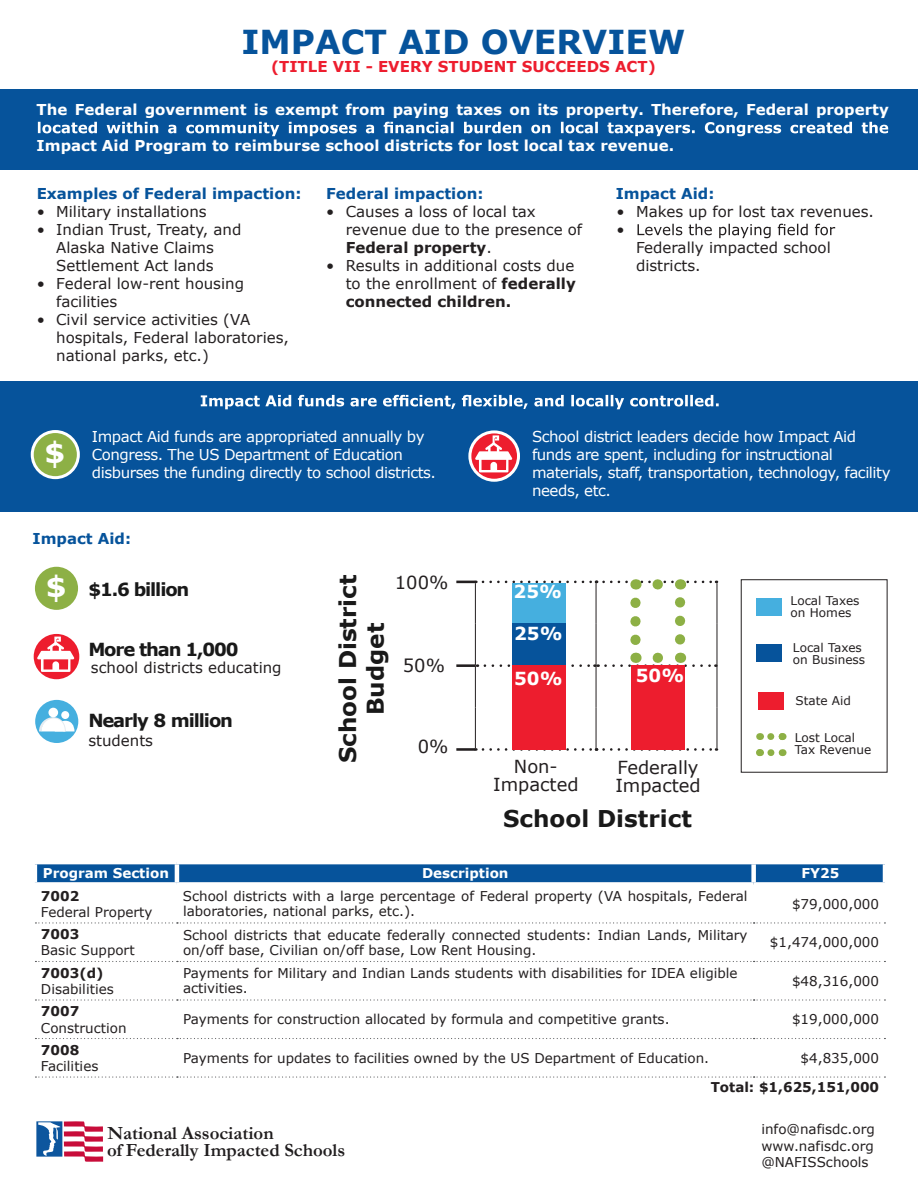
<style>
.page{position:relative;width:918px;height:1188px;background:#fff}
.page>*{position:absolute;margin:0;border:0;box-sizing:border-box;transform-origin:0 0}
.t1{font:700 33px "Verdana";color:#06539b}
.t2{font:700 29.25px "Verdana";color:#fff}
.t3{font:700 23.1px/27.8px "Verdana";color:#191919;text-align:center}
.t4{font:700 18.75px/17.4px "Garamond";color:#201d1e}
.t5{font:18px/18px "Verdana";color:#231f20}
.t6{font:700 18px "Verdana";letter-spacing:-.06em;color:#191919}
.t7{font:700 18px "Verdana";color:#fff}
.t8{font:15px/18px "Verdana";color:#231f20}
.t9{font:15px/18px "Verdana";letter-spacing:-.03em;color:#fff}
.t10{font:700 15px "Verdana";color:#fff}
.t11{font:700 15px "Verdana";color:#06539b}
.t12{font:700 15px "Verdana";color:#ed1d2e}
.t13{font:13.5px/15px "Verdana";color:#231f20}
.t14{font:700 13.5px "Verdana";color:#231f20}
.t15{font:700 13.5px "Verdana";color:#fff}
.t16{font:12px/12px "Verdana";color:#231f20}
.s1{font-weight:700}
</style>
<div class="page">
<div style="left:0;top:381px;width:918px;height:131px;background:#06539b"></div>
<svg style="left:638px;top:224px;width:197px;height:14px"></svg>
<svg style="left:472px;top:437px;width:48px;height:41px"></svg>
<svg style="left:470px;top:432px;width:49px;height:48px"></svg>
<div style="left:468px;top:430px;width:52px;height:52px;border:3px solid #fff;border-radius:50%"></div>
<div style="left:32px;top:432px;width:46px;height:46px;background:#8db045;border-radius:50%"></div>
<div style="left:31px;top:430px;width:49px;height:49px;border:3px solid #fff;border-radius:50%"></div>
<div style="left:37px;top:864px;width:846px;height:18px;background:#06539b"></div>
<svg style="left:35px;top:922px;width:850px;height:2px"></svg>
<svg style="left:35px;top:961px;width:850px;height:1px"></svg>
<svg style="left:35px;top:999px;width:850px;height:2px"></svg>
<hr style="left:175px;top:864px;width:4px;height:18px;background:#fff">
<div style="left:751px;top:864px;width:5px;height:18px;background:#fff"></div>
<svg style="left:35px;top:1038px;width:850px;height:1px"></svg>
<svg style="left:35px;top:1076px;width:850px;height:2px"></svg>
<svg style="left:36px;top:1121px;width:67px;height:41px"></svg>
<svg style="left:201px;top:395px;width:518px;height:14px"></svg>
<div style="left:0;top:90px;width:918px;height:80px;background:#06539b"></div>
<svg style="left:38px;top:122px;width:850px;height:14px"></svg>
<div style="left:756px;top:598px;width:26px;height:18px;background:#45afdf"></div>
<div style="left:756px;top:644px;width:26px;height:18px;background:#06539b"></div>
<div style="left:758px;top:692px;width:26px;height:18px;background:#ed1d2e"></div>
<svg style="left:756px;top:733px;width:30px;height:23px"></svg>
<hr style="left:456px;top:748px;width:19px;height:3px;background:#231f20">
<hr style="left:717px;top:583px;width:1px;height:41px;background:#231f20">
<hr style="left:717px;top:624px;width:1px;height:42px;background:#231f20">
<hr style="left:596px;top:666px;width:1px;height:42px;background:#231f20">
<hr style="left:717px;top:666px;width:1px;height:42px;background:#231f20">
<hr style="left:596px;top:708px;width:1px;height:40px;background:#231f20">
<hr style="left:717px;top:708px;width:1px;height:40px;background:#231f20">
<hr style="left:475px;top:666px;width:1px;height:42px;background:#231f20">
<hr style="left:475px;top:708px;width:1px;height:40px;background:#231f20">
<svg style="left:483px;top:748px;width:114px;height:3px"></svg>
<svg style="left:604px;top:748px;width:113px;height:3px"></svg>
<div style="left:513px;top:665px;width:53px;height:85px;background:#ed1d2e"></div>
<div style="left:632px;top:665px;width:53px;height:85px;background:#ed1d2e"></div>
<svg style="left:456px;top:579px;width:261px;height:88px"></svg>
<svg style="left:32px;top:632px;width:49px;height:49px"></svg>
<div style="left:31px;top:631px;width:51px;height:51px;border:3px solid #fff;border-radius:50%"></div>
<svg style="left:37px;top:636px;width:37px;height:36px"></svg>
<div style="left:33px;top:565px;width:47px;height:46px;background:#8db045;border-radius:50%"></div>
<div style="left:32px;top:564px;width:49px;height:49px;border:3px solid #fff;border-radius:50%"></div>
<svg style="left:34px;top:698px;width:46px;height:47px"></svg>
<div style="left:32px;top:697px;width:49px;height:49px;border:3px solid #fff;border-radius:50%"></div>
<div style="left:61px;top:711px;width:8px;height:8px;background:#fff;border-radius:50%"></div>
<svg style="left:38px;top:716px;width:36px;height:18px"></svg>
<div style="left:48px;top:708px;width:10px;height:9px;background:#fff;border-radius:50%"></div>
<svg style="left:475px;top:434px;width:37px;height:38px"></svg>
<h1 class="t1" style="left:242px;top:19px;width:445px">IMPACT AID OVERVIEW</h1>
<p class="t12" style="left:271px;top:56px;width:386px">(TITLE VII - EVERY STUDENT SUCCEEDS ACT)</p>
<p class="t10" style="left:37px;top:99px;width:854px">The Federal government is exempt from paying taxes on its property. Therefore, Federal property</p>
<p class="t10" style="left:37px;top:135px;width:639px">Impact Aid Program to reimburse school districts for lost local tax revenue.</p>
<p class="t11" style="left:37px;top:183px;width:266px">Examples of Federal impaction:</p>
<p class="t8" style="left:37px;top:203px;width:171px">• Military installations</p>
<p class="t8" style="left:37px;top:221px;width:206px;text-align:center">• Indian Trust, Treaty, and<br>Alaska Native Claims<br>Settlement Act lands</p>
<p class="t8" style="left:56px;top:275px;width:189px;text-indent:-19px">• Federal low-rent housing facilities</p>
<p class="t8" style="left:56px;top:311px;width:234px;text-indent:-19px">• Civil service activities (VA hospitals, Federal laboratories, national parks, etc.)</p>
<p class="t11" style="left:326px;top:183px;width:159px">Federal impaction:</p>
<p class="t8" style="left:346px;top:203px;width:238px;text-indent:-20px">• Causes a loss of local tax revenue due to the presence of<br><span class="s1">Federal property</span>.</p>
<p class="t8" style="left:346px;top:257px;width:232px;text-align:justify;text-indent:-20px">• Results in additional costs due to the enrollment of <span class="s1">federally connected children.</span></p>
<p class="t11" style="left:616px;top:183px;width:100px">Impact Aid:</p>
<p class="t8" style="left:617px;top:203px;width:259px">• Makes up for lost tax revenues.</p>
<p class="t8" style="left:617px;top:221px;width:10px">•</p>
<p class="t8" style="left:636px;top:239px;width:196px">Federally impacted school</p>
<p class="t8" style="left:636px;top:257px;width:66px">districts.</p>
<h2 class="t2" style="left:45px;top:432px;width:22px">$</h2>
<p class="t9" style="left:92px;top:427px;width:346px">Impact Aid funds are appropriated annually by<br>Congress. The US Department of Education disburses the funding directly to school districts.</p>
<p class="t9" style="left:532px;top:427px;width:360px">School district leaders decide how Impact Aid funds are spent, including for instructional materials, staff, transportation, technology, facility needs, etc.</p>
<p class="t11" style="left:32px;top:528px;width:100px">Impact Aid:</p>
<h2 class="t2" style="left:46px;top:566px;width:22px">$</h2>
<h3 class="t6" style="left:88px;top:577px;width:103px">$1.6 billion</h3>
<h3 class="t6" style="left:88px;top:636px;width:152px">More than 1,000</h3>
<p class="t8" style="left:91px;top:658px;width:192px">school districts educating</p>
<h3 class="t6" style="left:88px;top:707px;width:146px">Nearly 8 million</h3>
<p class="t8" style="left:88px;top:731px;width:66px">students</p>
<h3 class="t3" style="left:333px;top:763px;width:190px;rotate:-90deg">School District<br>Budget</h3>
<h3 class="t5" style="left:395px;top:573px;width:55px">100%</h3>
<h3 class="t5" style="left:403px;top:657px;width:44px">50%</h3>
<h3 class="t5" style="left:418px;top:737px;width:32px">0%</h3>
<h3 class="t7" style="left:514px;top:579px;width:50px">25%</h3>
<h3 class="t7" style="left:514px;top:621px;width:50px">25%</h3>
<h3 class="t7" style="left:514px;top:665px;width:50px">50%</h3>
<h3 class="t7" style="left:636px;top:663px;width:50px">50%</h3>
<h3 class="t5" style="left:493px;top:757px;width:87px;text-align:center">Non-<br>Impacted</h3>
<h3 class="t5" style="left:615px;top:758px;width:87px">Federally<br>Impacted</h3>
<h3 class="t3" style="left:503px;top:804px;width:190px">School District</h3>
<p class="t16" style="left:791px;top:595px;width:70px">Local Taxes on Homes</p>
<p class="t16" style="left:793px;top:642px;width:74px">Local Taxes on Business</p>
<p class="t16" style="left:795px;top:694px;width:57px">State Aid</p>
<p class="t16" style="left:795px;top:731px;width:78px">Lost Local<br>Tax Revenue</p>
<p class="t15" style="left:43px;top:864px;width:128px">Program Section</p>
<p class="t15" style="left:422px;top:864px;width:88px">Description</p>
<p class="t15" style="left:802px;top:864px;width:39px">FY25</p>
<p class="t14" style="left:41px;top:886px;width:40px">7002</p>
<p class="t13" style="left:41px;top:904px;width:113px">Federal Property</p>
<p class="t13" style="left:183px;top:889px;width:566px">School districts with a large percentage of Federal property (VA hospitals, Federal laboratories, national parks, etc.).</p>
<p class="t13" style="left:792px;top:896px;width:89px">$79,000,000</p>
<p class="t14" style="left:41px;top:925px;width:40px">7003</p>
<p class="t13" style="left:41px;top:943px;width:95px">Basic Support</p>
<p class="t14" style="left:41px;top:963px;width:64px">7003(d)</p>
<p class="t13" style="left:41px;top:981px;width:74px">Disabilities</p>
<p class="t14" style="left:41px;top:1002px;width:40px">7007</p>
<p class="t13" style="left:41px;top:1020px;width:87px">Construction</p>
<p class="t13" style="left:183px;top:927px;width:566px">School districts that educate federally connected students: Indian Lands, Military on/off base, Civilian on/off base, Low Rent Housing.</p>
<p class="t13" style="left:770px;top:935px;width:111px">$1,474,000,000</p>
<p class="t13" style="left:183px;top:966px;width:556px">Payments for Military and Indian Lands students with disabilities for IDEA eligible activities.</p>
<p class="t13" style="left:792px;top:973px;width:89px">$48,316,000</p>
<p class="t13" style="left:183px;top:1012px;width:488px">Payments for construction allocated by formula and competitive grants.</p>
<p class="t13" style="left:792px;top:1012px;width:89px">$19,000,000</p>
<p class="t14" style="left:41px;top:1040px;width:40px">7008</p>
<p class="t13" style="left:41px;top:1059px;width:59px">Facilities</p>
<p class="t13" style="left:183px;top:1050px;width:528px">Payments for updates to facilities owned by the US Department of Education.</p>
<p class="t13" style="left:801px;top:1050px;width:80px">$4,835,000</p>
<p class="t14" style="left:711px;top:1078px;width:170px">Total: $1,625,151,000</p>
<h3 class="t4" style="left:107px;top:1124px;width:239px">National Association<br>of Federally Impacted Schools</h3>
<p class="t13" style="left:761px;top:1121px;width:115px;line-height:16.5px;text-align:justify">info@nafisdc.org www.nafisdc.org @NAFISSchools</p>
</div>
